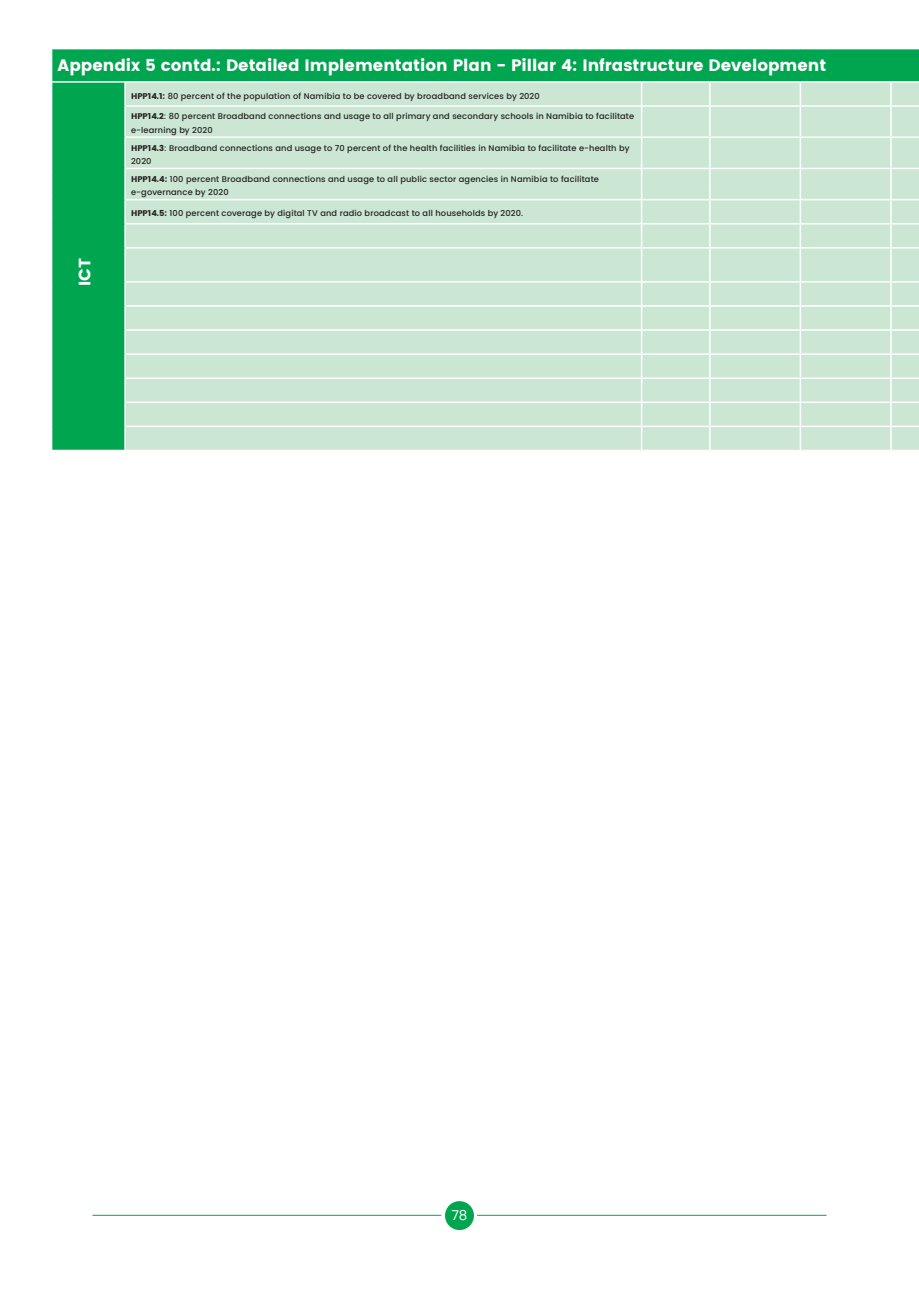
<style>
.page{position:relative;width:919px;height:1289px;background:#fff}
.page>*{position:absolute;margin:0;border:0;box-sizing:border-box;transform-origin:0 0}
.t1{font:16.5px "Poppins";color:#fff}
.t2{font:13.5px "Poppins";color:#fff}
.t3{font:500 8.25px/13.5px "Poppins";letter-spacing:.02em;color:#231f20}
.s1{font-weight:400}
</style>
<div class="page">
<div style="left:52px;top:49px;width:866px;height:401px;background:#00a54f"></div>
<div style="left:126px;top:83px;width:792px;height:367px;background:#cbe6d3"></div>
<hr style="left:51px;top:81px;width:74px;height:2px;background:#fff">
<hr style="left:125px;top:81px;width:516px;height:2px;background:#fff">
<hr style="left:124px;top:83px;width:2px;height:22px;background:#fff">
<hr style="left:641px;top:81px;width:68px;height:2px;background:#fff">
<hr style="left:640px;top:83px;width:2px;height:22px;background:#fff">
<hr style="left:709px;top:81px;width:91px;height:2px;background:#fff">
<hr style="left:800px;top:81px;width:90px;height:2px;background:#fff">
<hr style="left:799px;top:83px;width:2px;height:22px;background:#fff">
<hr style="left:890px;top:81px;width:28px;height:2px;background:#fff">
<hr style="left:124px;top:105px;width:517px;height:2px;background:#fff">
<hr style="left:124px;top:107px;width:2px;height:29px;background:#fff">
<hr style="left:641px;top:105px;width:68px;height:2px;background:#fff">
<hr style="left:640px;top:107px;width:2px;height:29px;background:#fff">
<hr style="left:709px;top:105px;width:91px;height:2px;background:#fff">
<svg style="left:709px;top:83px;width:1px;height:53px"></svg>
<hr style="left:800px;top:105px;width:90px;height:2px;background:#fff">
<hr style="left:799px;top:107px;width:2px;height:29px;background:#fff">
<hr style="left:890px;top:105px;width:28px;height:2px;background:#fff">
<svg style="left:890px;top:83px;width:1px;height:53px"></svg>
<hr style="left:124px;top:136px;width:517px;height:2px;background:#fff">
<hr style="left:124px;top:138px;width:2px;height:30px;background:#fff">
<hr style="left:641px;top:136px;width:68px;height:2px;background:#fff">
<hr style="left:640px;top:138px;width:2px;height:30px;background:#fff">
<hr style="left:709px;top:136px;width:91px;height:2px;background:#fff">
<hr style="left:709px;top:138px;width:1px;height:30px;background:#fff">
<hr style="left:800px;top:136px;width:90px;height:2px;background:#fff">
<hr style="left:799px;top:138px;width:2px;height:30px;background:#fff">
<hr style="left:890px;top:136px;width:28px;height:2px;background:#fff">
<hr style="left:890px;top:138px;width:1px;height:30px;background:#fff">
<hr style="left:124px;top:168px;width:517px;height:1px;background:#fff">
<hr style="left:124px;top:169px;width:2px;height:30px;background:#fff">
<hr style="left:641px;top:168px;width:68px;height:1px;background:#fff">
<hr style="left:640px;top:169px;width:2px;height:30px;background:#fff">
<hr style="left:709px;top:168px;width:91px;height:1px;background:#fff">
<hr style="left:709px;top:169px;width:1px;height:30px;background:#fff">
<hr style="left:800px;top:168px;width:90px;height:1px;background:#fff">
<hr style="left:799px;top:169px;width:2px;height:30px;background:#fff">
<svg style="left:890px;top:168px;width:28px;height:1px"></svg>
<hr style="left:890px;top:169px;width:1px;height:30px;background:#fff">
<hr style="left:124px;top:199px;width:517px;height:1px;background:#fff">
<hr style="left:124px;top:200px;width:2px;height:23px;background:#fff">
<hr style="left:641px;top:199px;width:68px;height:1px;background:#fff">
<hr style="left:640px;top:200px;width:2px;height:23px;background:#fff">
<hr style="left:709px;top:199px;width:91px;height:1px;background:#fff">
<hr style="left:800px;top:199px;width:90px;height:1px;background:#fff">
<hr style="left:799px;top:200px;width:2px;height:23px;background:#fff">
<hr style="left:124px;top:223px;width:517px;height:1px;background:#fff">
<hr style="left:124px;top:224px;width:2px;height:23px;background:#fff">
<hr style="left:641px;top:223px;width:68px;height:1px;background:#fff">
<hr style="left:640px;top:224px;width:2px;height:23px;background:#fff">
<hr style="left:709px;top:223px;width:91px;height:1px;background:#fff">
<svg style="left:709px;top:200px;width:1px;height:47px"></svg>
<hr style="left:800px;top:223px;width:90px;height:1px;background:#fff">
<hr style="left:799px;top:224px;width:2px;height:23px;background:#fff">
<hr style="left:124px;top:247px;width:517px;height:1px;background:#fff">
<hr style="left:124px;top:248px;width:2px;height:33px;background:#fff">
<hr style="left:641px;top:247px;width:68px;height:1px;background:#fff">
<hr style="left:640px;top:248px;width:2px;height:33px;background:#fff">
<hr style="left:709px;top:247px;width:91px;height:1px;background:#fff">
<hr style="left:709px;top:248px;width:1px;height:33px;background:#fff">
<hr style="left:800px;top:247px;width:90px;height:1px;background:#fff">
<hr style="left:799px;top:248px;width:2px;height:33px;background:#fff">
<svg style="left:890px;top:199px;width:28px;height:49px"></svg>
<hr style="left:890px;top:248px;width:1px;height:33px;background:#fff">
<hr style="left:124px;top:281px;width:517px;height:1px;background:#fff">
<hr style="left:124px;top:282px;width:2px;height:23px;background:#fff">
<hr style="left:641px;top:281px;width:68px;height:1px;background:#fff">
<hr style="left:640px;top:282px;width:2px;height:23px;background:#fff">
<hr style="left:709px;top:281px;width:91px;height:1px;background:#fff">
<hr style="left:800px;top:281px;width:90px;height:1px;background:#fff">
<hr style="left:799px;top:282px;width:2px;height:23px;background:#fff">
<hr style="left:124px;top:305px;width:517px;height:2px;background:#fff">
<hr style="left:124px;top:307px;width:2px;height:22px;background:#fff">
<hr style="left:641px;top:305px;width:68px;height:2px;background:#fff">
<hr style="left:640px;top:307px;width:2px;height:22px;background:#fff">
<hr style="left:709px;top:305px;width:91px;height:2px;background:#fff">
<hr style="left:800px;top:305px;width:90px;height:2px;background:#fff">
<hr style="left:799px;top:307px;width:2px;height:22px;background:#fff">
<hr style="left:124px;top:329px;width:517px;height:2px;background:#fff">
<hr style="left:124px;top:331px;width:2px;height:22px;background:#fff">
<hr style="left:641px;top:329px;width:68px;height:2px;background:#fff">
<hr style="left:640px;top:331px;width:2px;height:22px;background:#fff">
<hr style="left:709px;top:329px;width:91px;height:2px;background:#fff">
<hr style="left:800px;top:329px;width:90px;height:2px;background:#fff">
<hr style="left:799px;top:331px;width:2px;height:22px;background:#fff">
<hr style="left:124px;top:353px;width:517px;height:2px;background:#fff">
<hr style="left:124px;top:355px;width:2px;height:22px;background:#fff">
<hr style="left:641px;top:353px;width:68px;height:2px;background:#fff">
<hr style="left:640px;top:355px;width:2px;height:22px;background:#fff">
<hr style="left:709px;top:353px;width:91px;height:2px;background:#fff">
<hr style="left:800px;top:353px;width:90px;height:2px;background:#fff">
<hr style="left:799px;top:355px;width:2px;height:22px;background:#fff">
<hr style="left:124px;top:377px;width:517px;height:2px;background:#fff">
<hr style="left:124px;top:379px;width:2px;height:22px;background:#fff">
<hr style="left:641px;top:377px;width:68px;height:2px;background:#fff">
<hr style="left:640px;top:379px;width:2px;height:22px;background:#fff">
<hr style="left:709px;top:377px;width:91px;height:2px;background:#fff">
<hr style="left:800px;top:377px;width:90px;height:2px;background:#fff">
<hr style="left:799px;top:379px;width:2px;height:22px;background:#fff">
<hr style="left:124px;top:401px;width:517px;height:2px;background:#fff">
<hr style="left:124px;top:403px;width:2px;height:22px;background:#fff">
<hr style="left:641px;top:401px;width:68px;height:2px;background:#fff">
<hr style="left:640px;top:403px;width:2px;height:22px;background:#fff">
<hr style="left:709px;top:401px;width:91px;height:2px;background:#fff">
<hr style="left:800px;top:401px;width:90px;height:2px;background:#fff">
<hr style="left:799px;top:403px;width:2px;height:22px;background:#fff">
<hr style="left:124px;top:425px;width:517px;height:2px;background:#fff">
<hr style="left:124px;top:427px;width:2px;height:23px;background:#fff">
<hr style="left:641px;top:425px;width:68px;height:2px;background:#fff">
<hr style="left:640px;top:427px;width:2px;height:23px;background:#fff">
<hr style="left:709px;top:425px;width:91px;height:2px;background:#fff">
<svg style="left:709px;top:282px;width:1px;height:168px"></svg>
<hr style="left:800px;top:425px;width:90px;height:2px;background:#fff">
<hr style="left:799px;top:427px;width:2px;height:23px;background:#fff">
<svg style="left:890px;top:281px;width:28px;height:169px;background:#d0e8d7"></svg>
<div style="left:445px;top:1201px;width:29px;height:28px;background:#00a54f;border-radius:50%"></div>
<hr style="left:92px;top:1214px;width:349px;height:1px;background:#00a54f">
<hr style="left:477px;top:1214px;width:349px;height:1px;background:#00a54f">
<h1 class="t1" style="left:58px;top:56px;width:770px">Appendix 5 contd.: Detailed Implementation Plan - Pillar 4: Infrastructure Development</h1>
<p class="t3" style="left:131px;top:89px;width:410px"><span class="s1">HPP14.1:</span> 80 percent of the population of Namibia to be covered by broadband services by 2020</p>
<p class="t3" style="left:131px;top:110px;width:504px"><span class="s1">HPP14.2</span>: 80 percent Broadband connections and usage to all primary and secondary schools in Namibia to facilitate e-learning by 2020</p>
<p class="t3" style="left:131px;top:141px;width:500px"><span class="s1">HPP14.3</span>: Broadband connections and usage to 70 percent of the health facilities in Namibia to facilitate e-health by<br>2020</p>
<p class="t3" style="left:131px;top:172px;width:469px"><span class="s1">HPP14.4:</span> 100 percent Broadband connections and usage to all public sector agencies in Namibia to facilitate e-governance by 2020</p>
<p class="t3" style="left:131px;top:207px;width:393px"><span class="s1">HPP14.5:</span> 100 percent coverage by digital TV and radio broadcast to all households by 2020.</p>
<h1 class="t1" style="left:75px;top:286px;width:29px;rotate:-90deg">ICT</h1>
<h2 class="t2" style="left:451px;top:1207px;width:18px">78</h2>
</div>
